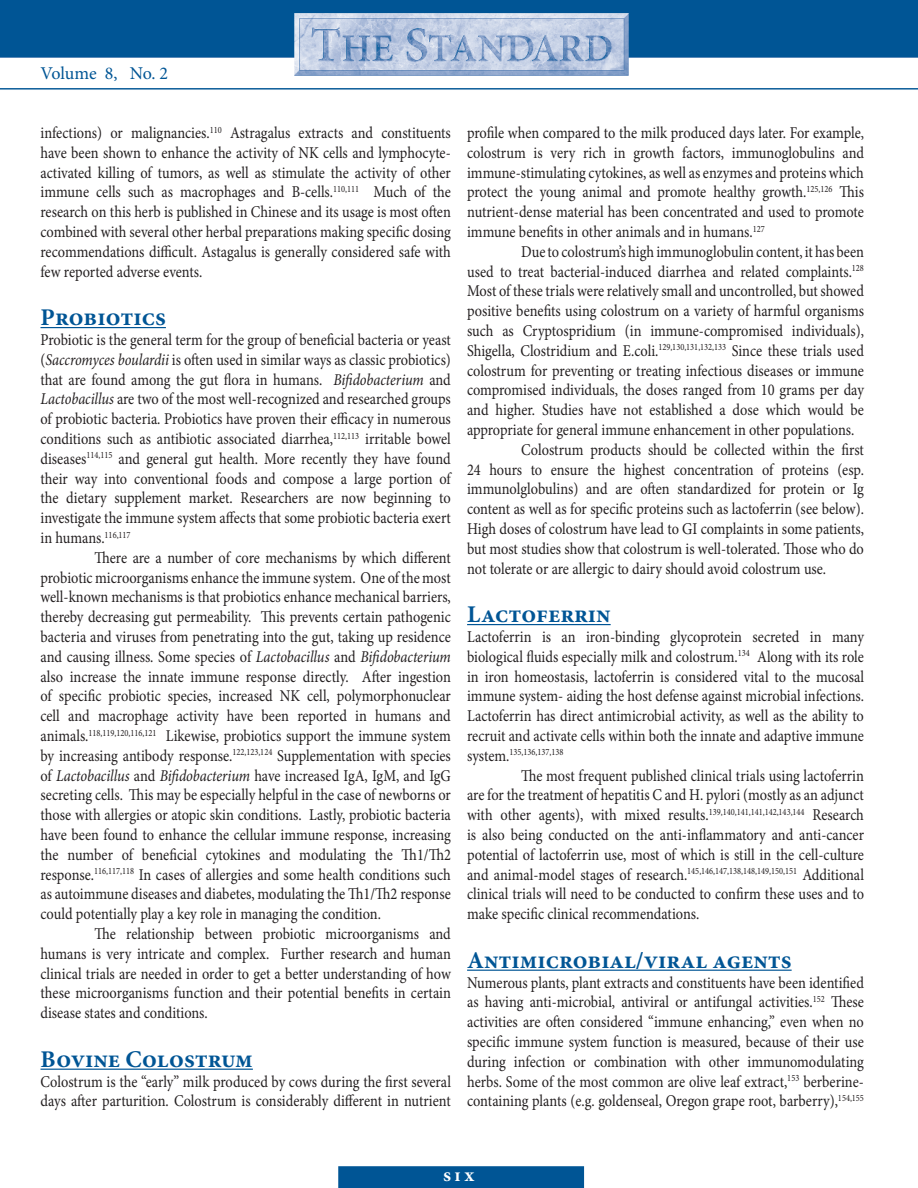
<style>
.page{position:relative;width:918px;height:1188px;background:#fff}
.page>*{position:absolute;margin:0;border:0;box-sizing:border-box;transform-origin:0 0}
.t1{font:700 24px "Minion Pro";color:#005595}
.t2{font:18px "Minion Pro";letter-spacing:-.01em;color:#005595}
.t3{font:700 18px "Minion Pro";color:#fff}
.t4{font:16.5px/19.8px "Minion Pro";color:#231f20;text-align:justify;scale:.87 1}
.t5{font:9.6px "Minion Pro";color:#231f20;scale:.87 1}
.s1{font-style:italic}
.s2{font-size:16.5px}
</style>
<div class="page">
<img style="left:0;top:0;width:904px;height:1188px">
<img style="left:904px;top:0;width:14px;height:90px">
<hr style="left:40px;top:327px;width:126px;height:1px;background:#005595">
<hr style="left:40px;top:1069px;width:213px;height:1px;background:#005595">
<hr style="left:467px;top:624px;width:144px;height:1px;background:#005595">
<hr style="left:467px;top:970px;width:325px;height:1px;background:#005595">
<p class="t2" style="left:40px;top:61px;width:129px">Volume 8, No. 2</p>
<p class="t4" style="left:40px;top:123px;width:473px">infections) or malignancies.<sup>110</sup> Astragalus extracts and constituents have been shown to enhance the activity of NK cells and lymphocyte&shy;activated killing of tumors, as well as stimulate the activity of other immune cells such as macrophages and B-cells.<sup>110,111</sup> Much of the research on this herb is published in Chinese and its usage is most often combined with several other herbal preparations making specific dosing recommendations difficult. Astagalus is generally considered safe with few reported adverse events.</p>
<h1 class="t1" style="left:40px;top:301px;width:127px">Probiotics</h1>
<p class="t4" style="left:40px;top:330px;width:473px">Probiotic is the general term for the group of beneficial bacteria or yeast (<span class="s1">Saccromyces boulardii</span> is often used in similar ways as classic probiotics) that are found among the gut flora in humans. <span class="s1">Bifidobacterium</span> and <span class="s1">Lactobacillus</span> are two of the most well-recognized and researched groups of probiotic bacteria. Probiotics have proven their efficacy in numerous conditions such as antibiotic associated diarrhea,<sup>112,113</sup> irritable bowel diseases<sup>114,115</sup> and general gut health. More recently they have found their way into conventional foods and compose a large portion of the dietary supplement market. Researchers are now beginning to investigate the immune system affects that some probiotic bacteria exert in humans.<sup>116,117</sup></p>
<p class="t4" style="left:40px;top:548px;width:473px;text-indent:54px">There are a number of core mechanisms by which different probiotic microorganisms enhance the immune system. One of the most well-known mechanisms is that probiotics enhance mechanical barriers, thereby decreasing gut permeability. This prevents certain pathogenic bacteria and viruses from penetrating into the gut, taking up residence and causing illness. Some species of <span class="s1">Lactobacillus</span> and <span class="s1">Bifidobacterium </span>also increase the innate immune response directly. After ingestion of specific probiotic species, increased NK cell, polymorphonuclear cell and macrophage activity have been reported in humans and animals.<sup>118,119,120,116,121</sup> Likewise, probiotics support the immune system by increasing antibody response.<sup>122,123,124</sup> Supplementation with species of <span class="s1">Lactobacillus</span> and <span class="s1">Bifidobacterium</span> have increased IgA, IgM, and IgG secreting cells. This may be especially helpful in the case of newborns or those with allergies or atopic skin conditions. Lastly, probiotic bacteria have been found to enhance the cellular immune response, increasing the number of beneficial cytokines and modulating the Th1/Th2 response.<sup>116,117,118</sup> In cases of allergies and some health conditions such as autoimmune diseases and diabetes, modulating the Th1/Th2 response could potentially play a key role in managing the condition.</p>
<p class="t4" style="left:41px;top:924px;width:473px;text-indent:54px">The relationship between probiotic microorganisms and humans is very intricate and complex. Further research and human clinical trials are needed in order to get a better understanding of how these microorganisms function and their potential benefits in certain disease states and conditions.</p>
<h1 class="t1" style="left:40px;top:1042px;width:214px">Bovine Colostrum</h1>
<p class="t4" style="left:40px;top:1072px;width:473px">Colostrum is the “early” milk produced by cows during the first several days after parturition. Colostrum is considerably different in nutrient</p>
<p class="t4" style="left:467px;top:123px;width:458px">profile when compared to the milk produced days later. For example, colostrum is very rich in growth factors, immunoglobulins and immune-stimulating cytokines, as well as enzymes and proteins which protect the young animal and promote healthy growth.<sup>125,126</sup> This nutrient-dense material has been concentrated and used to promote immune benefits in other animals and in humans.<sup>127</sup></p>
<p class="t4" style="left:521px;top:242px;width:396px">Due to colostrum’s high immunoglobulin content, it has been</p>
<p class="t4" style="left:467px;top:262px;width:458px">used to treat bacterial-induced diarrhea and related complaints.<sup>128</sup></p>
<p class="t4" style="left:467px;top:281px;width:458px">Most of these trials were relatively small and uncontrolled, but showed</p>
<p class="t4" style="left:467px;top:301px;width:458px">positive benefits using colostrum on a variety of harmful organisms</p>
<p class="t4" style="left:467px;top:321px;width:458px">such as Cryptospridium (in immune-compromised individuals),</p>
<p class="t4" style="left:467px;top:341px;width:458px">Shigella, Clostridium and E.coli.<sup>129,130,131,132,133</sup> Since these trials used</p>
<p class="t4" style="left:467px;top:361px;width:458px">colostrum for preventing or treating infectious diseases or immune</p>
<p class="t4" style="left:467px;top:380px;width:458px">compromised individuals, the doses ranged from 10 grams per day</p>
<p class="t4" style="left:467px;top:400px;width:458px">and higher. Studies have not established a dose which would be</p>
<p class="t4" style="left:467px;top:420px;width:447px">appropriate for general immune enhancement in other populations.</p>
<p class="t4" style="left:521px;top:440px;width:396px">Colostrum products should be collected within the first</p>
<p class="t4" style="left:467px;top:460px;width:458px">24 hours to ensure the highest concentration of proteins (esp.</p>
<p class="t4" style="left:467px;top:479px;width:458px">immunolglobulins) and are often standardized for protein or Ig</p>
<p class="t4" style="left:467px;top:499px;width:458px">content as well as for specific proteins such as lactoferrin (see below).</p>
<p class="t4" style="left:467px;top:519px;width:458px">High doses of colostrum have lead to GI complaints in some patients,</p>
<p class="t4" style="left:467px;top:539px;width:458px">but most studies show that colostrum is well-tolerated. Those who do</p>
<p class="t4" style="left:467px;top:559px;width:414px">not tolerate or are allergic to dairy should avoid colostrum use.</p>
<h1 class="t1" style="left:467px;top:598px;width:145px">Lactoferrin</h1>
<p class="t4" style="left:467px;top:627px;width:458px">Lactoferrin is an iron-binding glycoprotein secreted in many biological fluids especially milk and colostrum.<sup>134</sup> Along with its role in iron homeostasis, lactoferrin is considered vital to the mucosal immune system- aiding the host defense against microbial infections.<br>Lactoferrin has direct antimicrobial activity, as well as the ability to recruit and activate cells within both the innate and adaptive immune</p>
<p class="t5" style="left:467px;top:746px;width:112px"><span class="s2">system.</span>135,136,137,138</p>
<p class="t4" style="left:467px;top:766px;width:458px;text-indent:54px">The most frequent published clinical trials using lactoferrin are for the treatment of hepatitis C and H. pylori (mostly as an adjunct with other agents), with mixed results.<sup>139,140,141,141,142,143,144</sup> Research is also being conducted on the anti-inflammatory and anti-cancer potential of lactoferrin use, most of which is still in the cell-culture and animal-model stages of research.<sup>145,146,147,138,148,149,150,151</sup> Additional clinical trials will need to be conducted to confirm these uses and to make specific clinical recommendations.</p>
<h1 class="t1" style="left:467px;top:943px;width:326px">Antimicrobial/viral agents</h1>
<p class="t4" style="left:467px;top:973px;width:458px">Numerous plants, plant extracts and constituents have been identified as having anti-microbial, antiviral or antifungal activities.<sup>152</sup> These activities are often considered “immune enhancing,” even when no specific immune system function is measured, because of their use during infection or combination with other immunomodulating herbs. Some of the most common are olive leaf extract,<sup>153</sup> berberine&shy;containing plants (e.g. goldenseal, Oregon grape root, barberry),<sup>154,155</sup></p>
<p class="t3" style="left:443px;top:1163px;width:33px">six</p>
</div>
